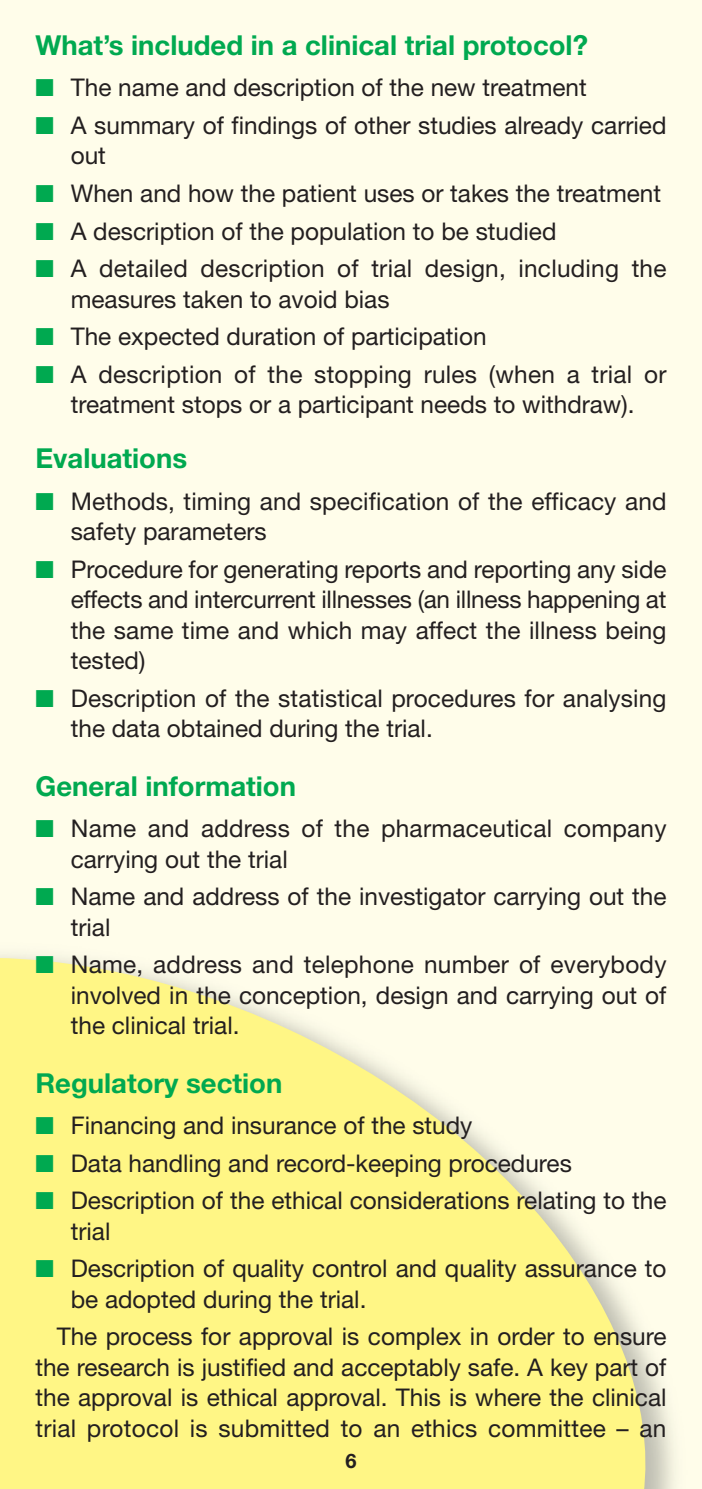
<style>
.page{position:relative;width:702px;height:1489px;background:#fff}
.page>*{position:absolute;margin:0;border:0;box-sizing:border-box;transform-origin:0 0}
.t1{font:700 27.5px "Helvetica Neue";color:#00a950}
.t2{font:24.5px/30.5px "Helvetica Neue";color:#231f20}
.t3{font:700 20px "Helvetica Neue";color:#231f20}
.s1{color:#00a950}
</style>
<div class="page">
<div style="left:0;top:0;width:702px;height:1488px;background:#fffdea"></div>
<svg style="left:0;top:955px;width:674px;height:533px;fill:#fff685"></svg>
<p class="t1" style="left:35px;top:35px;width:554px">What’s included in a clinical trial protocol?</p>
<p class="t2" style="left:35px;top:75px;width:553px"><span class="s1">■</span> The name and description of the new treatment</p>
<p class="t2" style="left:71px;top:112px;width:597px;text-indent:-35px"><span class="s1">■</span> A summary of findings of other studies already carried out</p>
<p class="t2" style="left:35px;top:180px;width:627px"><span class="s1">■</span> When and how the patient uses or takes the treatment</p>
<p class="t2" style="left:35px;top:218px;width:522px"><span class="s1">■</span> A description of the population to be studied</p>
<p class="t2" style="left:71px;top:255px;width:597px;text-indent:-35px"><span class="s1">■</span> A detailed description of trial design, including the measures taken to avoid bias</p>
<p class="t2" style="left:35px;top:324px;width:452px"><span class="s1">■</span> The expected duration of participation</p>
<p class="t2" style="left:35px;top:361px;width:632px;text-align:center"><span class="s1">■</span> A description of the stopping rules (when a trial or treatment stops or a participant needs to withdraw).</p>
<p class="t1" style="left:35px;top:448px;width:153px">Evaluations</p>
<p class="t2" style="left:71px;top:488px;width:597px;text-indent:-35px"><span class="s1">■</span> Methods, timing and specification of the efficacy and safety parameters</p>
<p class="t2" style="left:71px;top:556px;width:597px;text-align:justify;text-indent:-35px"><span class="s1">■</span> Procedure for generating reports and reporting any side effects and intercurrent illnesses (an illness happening at the same time and which may affect the illness being tested)</p>
<p class="t2" style="left:71px;top:685px;width:597px;text-indent:-35px"><span class="s1">■</span> Description of the statistical procedures for analysing the data obtained during the trial.</p>
<p class="t1" style="left:35px;top:776px;width:262px">General information</p>
<p class="t2" style="left:71px;top:815px;width:597px;text-indent:-35px"><span class="s1">■</span> Name and address of the pharmaceutical company carrying out the trial</p>
<p class="t2" style="left:71px;top:883px;width:597px;text-indent:-35px"><span class="s1">■</span> Name and address of the investigator carrying out the trial</p>
<p class="t2" style="left:71px;top:951px;width:597px;text-align:justify;text-indent:-35px"><span class="s1">■</span> Name, address and telephone number of everybody involved in the conception, design and carrying out of the clinical trial.</p>
<p class="t1" style="left:35px;top:1073px;width:248px">Regulatory section</p>
<p class="t2" style="left:35px;top:1112px;width:438px"><span class="s1">■</span> Financing and insurance of the study</p>
<p class="t2" style="left:35px;top:1149px;width:538px"><span class="s1">■</span> Data handling and record-keeping procedures</p>
<p class="t2" style="left:71px;top:1187px;width:597px;text-indent:-35px"><span class="s1">■</span> Description of the ethical considerations relating to the trial</p>
<p class="t2" style="left:71px;top:1255px;width:597px;text-indent:-35px"><span class="s1">■</span> Description of quality control and quality assurance to be adopted during the trial.</p>
<p class="t2" style="left:35px;top:1323px;width:632px;text-align:justify;text-indent:21px">The process for approval is complex in order to ensure the research is justified and acceptably safe. A key part of the approval is ethical approval. This is where the clinical trial protocol is submitted to an ethics committee – an</p>
<p class="t3" style="left:345px;top:1453px;width:13px">6</p>
</div>
